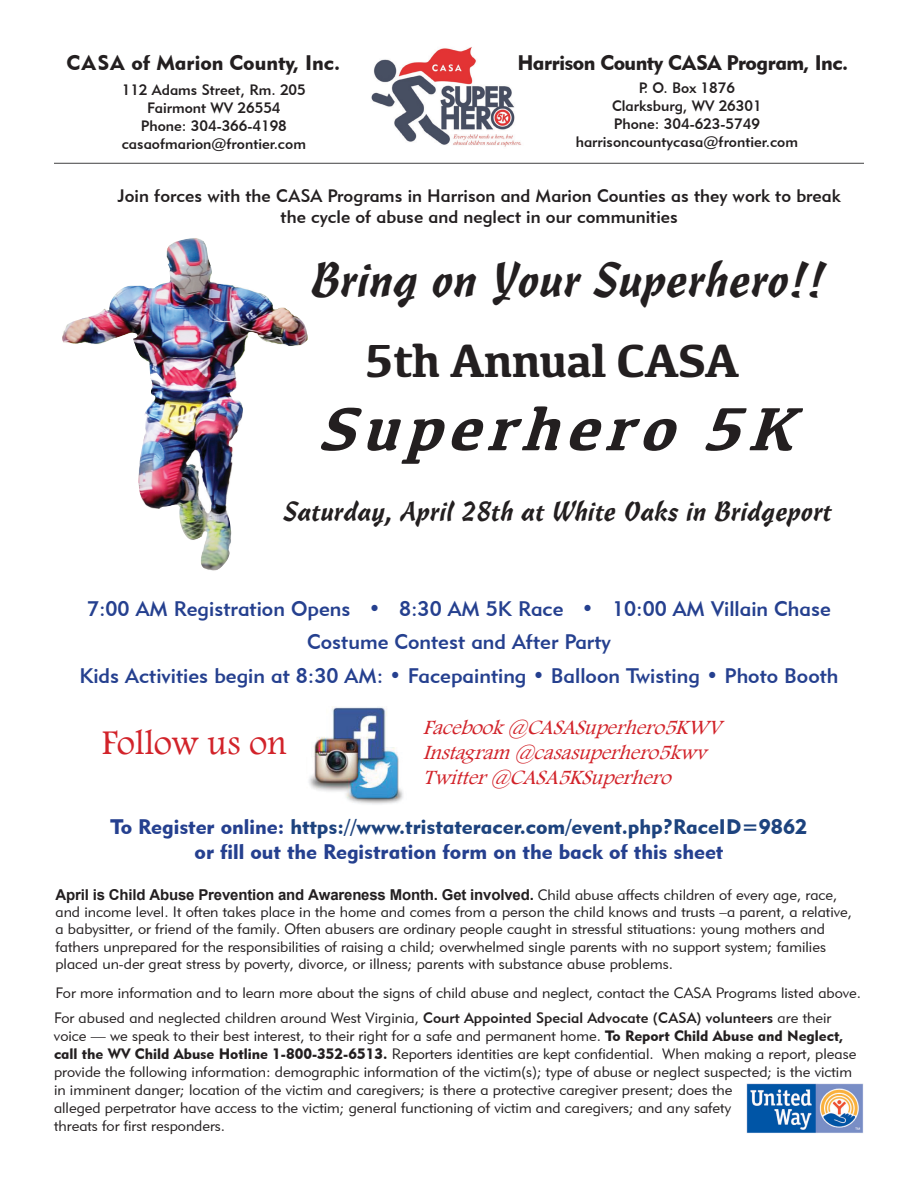
<style>
.page{position:relative;width:918px;height:1188px;background:#fff}
.page>*{position:absolute;margin:0;border:0;box-sizing:border-box;transform-origin:0 0}
.t1{font:italic 700 63px "Kefa";color:#231f20}
.t2{font:48px "Freehand";color:#231f20}
.t3{font:700 48px "Kefa";letter-spacing:-.025em;color:#231f20}
.t4{font:36px "Footlight MT Light";color:#d2232a}
.t5{font:27px "Freehand";color:#231f20}
.t6{font:21px "Geometric 415 BT Medium A";color:#25408f}
.t7{font:italic 21px "Footlight MT Light";color:#d2232a}
.t8{font:21px "Geometric 415 BT Black A";color:#1d437e}
.t9{font:21px "Geometric 415 BT Black A";color:#25408f}
.t10{font:21px "Geometric 415 BT Black A";letter-spacing:-.025em;color:#231f20}
.t11{font:21px "Geometric 415 BT Black A";color:#231f20}
.t12{font:18px "Geometric 415 BT Medium A";color:#231f20}
.t13{font:15px/18px "Geometric 415 BT Lite A";color:#231f20}
.t14{font:15px "Geometric 415 BT Medium A";color:#231f20}
.s1{color:#25408f}
.s2{font-family:"Arial";font-weight:700}
.s3{font-family:"Geometric 415 BT Medium A"}
.s4{font-family:"Geometric 415 BT Black A"}
</style>
<div class="page">
<img style="left:371px;top:47px;width:151px;height:100px">
<img style="left:746px;top:1083px;width:118px;height:50px">
<hr style="left:54px;top:163px;width:810px;height:1px;background:#414142">
<img style="left:62px;top:238px;width:246px;height:333px">
<img style="left:309px;top:706px;width:94px;height:99px">
<p class="t11" style="left:66px;top:50px;width:275px">CASA of Marion County, Inc.</p>
<p class="t14" style="left:122px;top:80px;width:186px">112 Adams Street, Rm. 205</p>
<p class="t14" style="left:147px;top:98px;width:135px">Fairmont WV 26554</p>
<p class="t14" style="left:141px;top:116px;width:148px">Phone: 304-366-4198</p>
<p class="t14" style="left:122px;top:134px;width:186px">casaofmarion@frontier.com</p>
<p class="t10" style="left:517px;top:50px;width:332px">Harrison County CASA Program, Inc.</p>
<p class="t14" style="left:639px;top:79px;width:98px">P. O. Box 1876</p>
<p class="t14" style="left:612px;top:97px;width:151px">Clarksburg, WV 26301</p>
<p class="t14" style="left:614px;top:115px;width:148px">Phone: 304-623-5749</p>
<p class="t14" style="left:576px;top:133px;width:224px">harrisoncountycasa@frontier.com</p>
<p class="t12" style="left:118px;top:184px;width:724px">Join forces with the CASA Programs in Harrison and Marion Counties as they work to break</p>
<p class="t12" style="left:281px;top:206px;width:399px">the cycle of abuse and neglect in our communities</p>
<p class="t2" style="left:312px;top:250px;width:516px">Bring on Your Superhero!!</p>
<p class="t3" style="left:364px;top:329px;width:377px">5th Annual CASA</p>
<p class="t1" style="left:317px;top:387px;width:500px">Superhero 5K</p>
<p class="t5" style="left:285px;top:495px;width:550px">Saturday, April 28th at White Oaks in Bridgeport</p>
<p class="t6" style="left:87px;top:596px;width:745px">7:00 AM Registration Opens • 8:30 AM 5K Race • 10:00 AM Villain Chase</p>
<p class="t6" style="left:307px;top:628px;width:305px">Costume Contest and After Party</p>
<p class="t6" style="left:79px;top:663px;width:761px">Kids Activities begin at 8:30 AM: • Facepainting • Balloon Twisting • Photo Booth</p>
<p class="t7" style="left:423px;top:715px;width:307px">Facebook@CASASuperhero5KWV</p>
<p class="t7" style="left:423px;top:740px;width:292px">Instagram @casasuperhero5kwv</p>
<p class="t7" style="left:423px;top:765px;width:256px">Twitter@CASA5KSuperhero</p>
<p class="t4" style="left:102px;top:721px;width:187px">Follow us on</p>
<p class="t8" style="left:111px;top:813px;width:698px"><span class="s1">To Register online:</span> https://www.tristateracer.com/event.php?RaceID=9862</p>
<p class="t9" style="left:195px;top:838px;width:530px">or fill out the Registration form on the back of this sheet</p>
<p class="t13" style="left:56px;top:885px;width:798px;line-height:17.4px"><span class="s2">April is Child Abuse Prevention and Awareness Month. Get involved.</span> Child abuse affects children of every age, race, and income level. It often takes place in the home and comes from a person the child knows and trusts –a parent, a relative, a babysitter, or friend of the family. Often abusers are ordinary people caught in stressful stituations: young mothers and fathers unprepared for the responsibilities of raising a child; overwhelmed single parents with no support system; families placed un-der great stress by poverty, divorce, or illness; parents with substance abuse problems.</p>
<p class="t13" style="left:56px;top:984px;width:807px">For more information and to learn more about the signs of child abuse and neglect, contact the CASA Programs listed above.</p>
<p class="t13" style="left:54px;top:1008px;width:804px">For abused and neglected children around West Virginia, <span class="s3">Court Appointed Special Advocate (CASA) volunteers</span> are their voice — we speak to their best interest, to their right for a safe and permanent home. <span class="s4">To Report Child Abuse and Neglect, call the WV Child Abuse Hotline 1-800-352-6513.</span> Reporters identities are kept confidential. When making a report, please provide the following information: demographic information of the victim(s); type of abuse or neglect suspected; is the victim in imminent danger; location of the victim and caregivers; is there a protective caregiver present; does the<br>alleged perpetrator have access to the victim; general functioning of victim and caregivers; and any safety<br>threats for first responders.</p>
</div>
